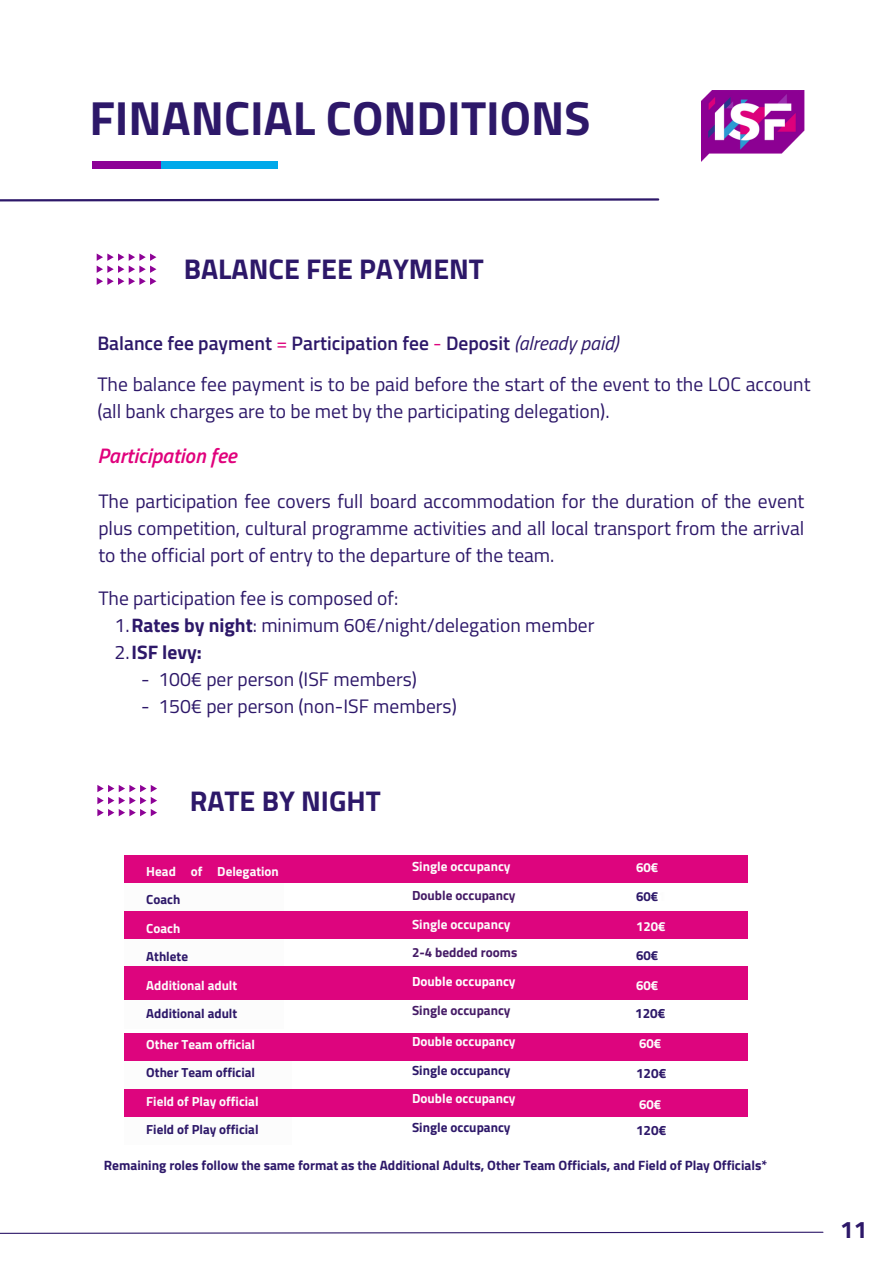
<style>
.page{position:relative;width:893px;height:1264px;background:#fff}
.page>*{position:absolute;margin:0;border:0;box-sizing:border-box;transform-origin:0 0}
.t1{font:700 48px "Titillium Web";color:#2d1869}
.t2{font:700 28.5px "Titillium Web";color:#2d1869}
.t3{font:700 24px "Titillium Web";color:#2d1869}
.t4{font:italic 600 21px "Titillium Web";color:#e0007c}
.t5{font:19.5px/27px "Titillium Web";color:#2d1869}
.t6{font:700 13.5px "Titillium Web";color:#2d1869}
.t7{font:700 13.2px "Titillium Web";color:#fcfcfc}
.t8{font:700 13.2px "Titillium Web";color:#2d1869}
.t9{font:700 13.2px "Titillium Web";color:#451b66}
.t10{font:700 13.2px "Titillium Web";color:#fff}
.s1{font-weight:600}
.s2{color:#dd057e}
.s3{font-style:italic}
.s4{font-weight:700}
.s5{color:#fcfcfc}
</style>
<div class="page">
<svg style="left:0;top:198px;width:660px;height:4px"></svg>
<div style="left:92px;top:161px;width:185px;height:8px;background:#00a9ea"></div>
<div style="left:92px;top:161px;width:69px;height:8px;background:#8d0296"></div>
<svg style="left:97px;top:253px;width:59px;height:32px"></svg>
<div style="left:124px;top:854px;width:623px;height:28px;background:#dd057e"></div>
<div style="left:124px;top:910px;width:623px;height:28px;background:#dd057e"></div>
<div style="left:124px;top:966px;width:623px;height:33px;background:#dd057e"></div>
<div style="left:124px;top:1032px;width:623px;height:28px;background:#dd057e"></div>
<div style="left:124px;top:1088px;width:623px;height:28px;background:#dd057e"></div>
<svg style="left:0;top:1231px;width:824px;height:3px"></svg>
<svg style="left:97px;top:785px;width:60px;height:31px"></svg>
<img style="left:701px;top:91px;width:103px;height:71px">
<h1 class="t1" style="left:89px;top:81px;width:503px">FINANCIAL CONDITIONS</h1>
<h2 class="t2" style="left:184px;top:246px;width:302px">BALANCE FEE PAYMENT</h2>
<p class="t5" style="left:97px;top:322px;width:714px;line-height:41.1px"><span class="s1">Balance fee payment</span> <span class="s2">=</span> <span class="s1">Participation fee</span> <span class="s2">-</span> <span class="s1">Deposit</span> <span class="s3">(already paid)<br></span>The balance fee payment is to be paid before the start of the event to the LOC account</p>
<p class="t5" style="left:97px;top:397px;width:513px">(all bank charges are to be met by the participating delegation).</p>
<p class="t4" style="left:97px;top:439px;width:141px">Participation fee</p>
<p class="t5" style="left:98px;top:487px;width:707px;text-align:justify">The participation fee covers full board accommodation for the duration of the event plus competition, cultural programme activities and all local transport from the arrival to the official port of entry to the departure of the team.</p>
<p class="t5" style="left:114px;top:584px;width:481px;text-indent:-16px">The participation fee is composed of:<br>1.<span class="s4">Rates by night</span>: minimum 60€/night/delegation member<br>2.<span class="s4">ISF levy:</span></p>
<p class="t5" style="left:141px;top:665px;width:277px">- 100€ per person (ISF members)</p>
<p class="t5" style="left:141px;top:692px;width:317px">- 150€ per person (non-ISF members)</p>
<h2 class="t2" style="left:190px;top:779px;width:192px">RATE BY NIGHT</h2>
<p class="t7" style="left:412px;top:856px;width:100px">Single occupancy</p>
<p class="t9" style="left:412px;top:885px;width:105px">Double occupancy</p>
<p class="t7" style="left:412px;top:913px;width:100px">Single occupancy</p>
<p class="t9" style="left:412px;top:942px;width:107px">2-4 bedded rooms</p>
<p class="t10" style="left:412px;top:971px;width:105px">Double occupancy</p>
<p class="t9" style="left:412px;top:1000px;width:100px">Single occupancy</p>
<p class="t7" style="left:412px;top:1030px;width:105px">Double occupancy</p>
<p class="t8" style="left:412px;top:1059px;width:100px">Single occupancy</p>
<p class="t7" style="left:412px;top:1088px;width:105px">Double occupancy</p>
<p class="t8" style="left:412px;top:1117px;width:100px">Single occupancy</p>
<p class="t6" style="left:104px;top:1155px;width:664px">Remaining roles follow the same format as the Additional Adults, Other Team Officials, and Field of Play Officials*</p>
<p class="t7" style="left:636px;top:856px;width:24px">60€</p>
<p class="t8" style="left:636px;top:886px;width:31px">60€<span class="s5">1</span></p>
<p class="t7" style="left:636px;top:915px;width:31px">120€</p>
<p class="t8" style="left:636px;top:945px;width:24px">60€</p>
<p class="t7" style="left:636px;top:975px;width:24px">60€</p>
<p class="t7" style="left:146px;top:860px;width:134px">Head of Delegation</p>
<p class="t8" style="left:146px;top:889px;width:36px">Coach</p>
<p class="t7" style="left:146px;top:917px;width:36px">Coach</p>
<p class="t8" style="left:146px;top:946px;width:43px">Athlete</p>
<p class="t7" style="left:146px;top:974px;width:92px">Additional adult</p>
<p class="t8" style="left:146px;top:1003px;width:92px">Additional adult</p>
<p class="t7" style="left:146px;top:1033px;width:110px">Other Team official</p>
<p class="t8" style="left:146px;top:1062px;width:110px">Other Team official</p>
<p class="t7" style="left:146px;top:1090px;width:114px">Field of Play official</p>
<p class="t8" style="left:146px;top:1119px;width:114px">Field of Play official</p>
<p class="t6" style="left:635px;top:1003px;width:32px">120€</p>
<p class="t7" style="left:639px;top:1032px;width:24px">60€</p>
<p class="t6" style="left:636px;top:1062px;width:32px">120€</p>
<p class="t7" style="left:639px;top:1094px;width:24px">60€</p>
<p class="t6" style="left:636px;top:1119px;width:32px">120€</p>
<p class="t3" style="left:840px;top:1211px;width:28px">11</p>
</div>
